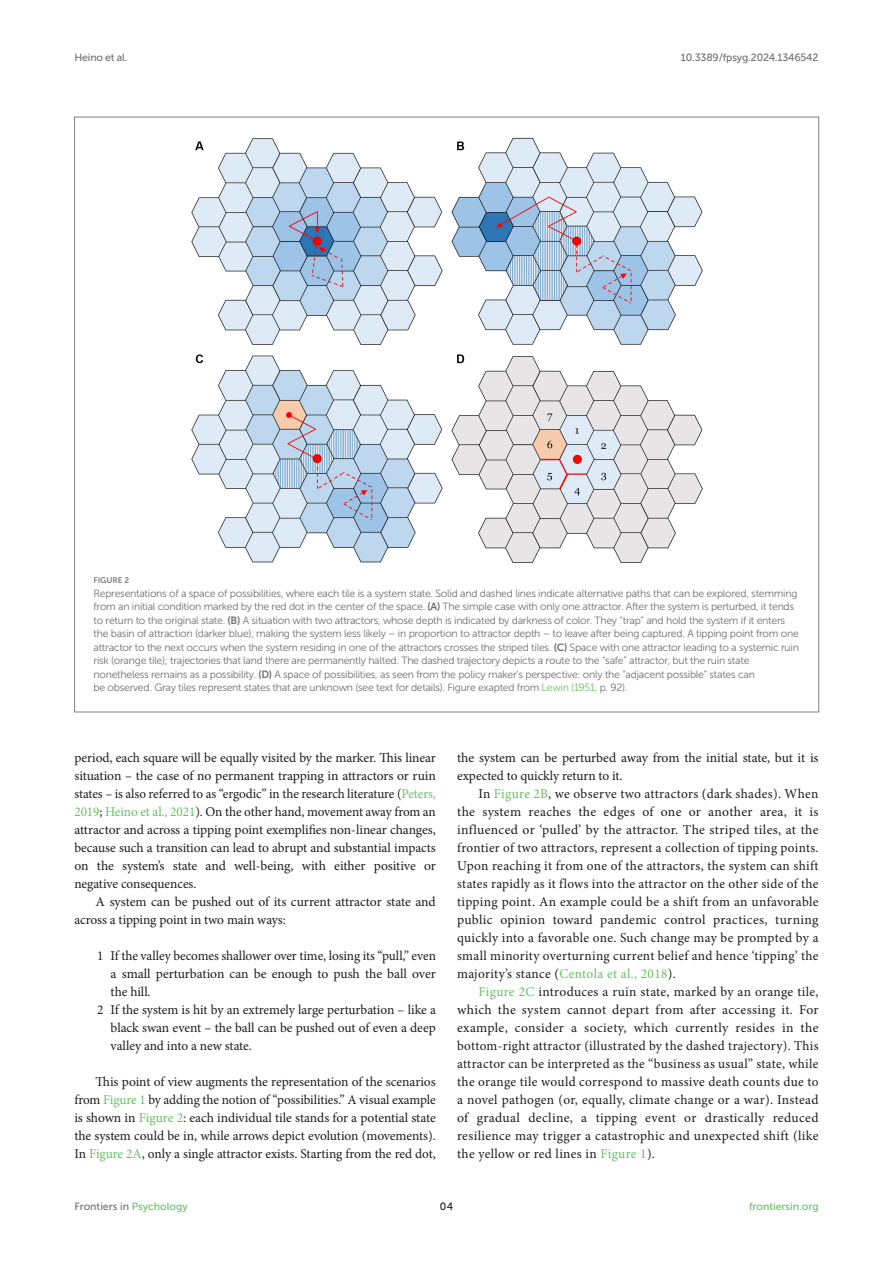
<style>
.page{position:relative;width:893px;height:1263px;background:#fff}
.page>*{position:absolute;margin:0;border:0;box-sizing:border-box;transform-origin:0 0}
.TEXT{font:13.5px/18px "Minion Pro";letter-spacing:-.005em;color:#1b1c1b;text-align:justify}
.NL_BLW{font:13.5px/18px "Minion Pro";letter-spacing:-.005em;color:#1b1c1b;text-align:justify}
.NL_ABV{font:13.5px/18px "Minion Pro";letter-spacing:-.005em;color:#1b1c1b;text-align:justify}
.FIG_LEG{font:10.5px/13.5px "Museo Sans 300";letter-spacing:-.025em;color:#706f70}
.t1{font:10.5px "Museo Sans 500";letter-spacing:-.015em;color:#706f70}
.t2{font:10.5px "Museo Sans 500";color:#65c161}
.t3{font:10.5px "Museo Sans 500";color:#1b1c1b}
.FIG_HD{font:8.25px "Museo Sans 700";letter-spacing:-.01em;color:#7e7f7f}
.s1{font-family:"Museo Sans 700"}
.s2{color:#65c161}
</style>
<div class="page">
<img style="left:191px;top:137px;width:512px;height:426px">
<p class="t1" style="left:74px;top:51px;width:55px">Heino et al.</p>
<p class="t1" style="left:681px;top:51px;width:139px">10.3389/fpsyg.2024.1346542</p>
<p class="FIG_HD" style="left:94px;top:576px;width:37px">FIGURE 2</p>
<p class="FIG_LEG" style="left:94px;top:586px;width:707px">Representations of a space of possibilities, where each tile is a system state. Solid and dashed lines indicate alternative paths that can be explored, stemming from an initial condition marked by the red dot in the center of the space. <span class="s1">(A)</span> The simple case with only one attractor. After the system is perturbed, it tends to return to the original state. <span class="s1">(B)</span> A situation with two attractors, whose depth is indicated by darkness of color. They “trap” and hold the system if it enters the basin of attraction (darker blue), making the system less likely – in proportion to attractor depth – to leave after being captured. A tipping point from one attractor to the next occurs when the system residing in one of the attractors crosses the striped tiles. <span class="s1">(C)</span> Space with one attractor leading to a systemic ruin risk (orange tile); trajectories that land there are permanently halted. The dashed trajectory depicts a route to the “safe” attractor, but the ruin state nonetheless remains as a possibility. <span class="s1">(D)</span> A space of possibilities, as seen from the policy maker’s perspective: only the “adjacent possible” states can<br>be observed. Gray tiles represent states that are unknown (see text for details). Figure exapted from <span class="s2">Lewin (1951,</span> p. 92).</p>
<p class="TEXT" style="left:74px;top:749px;width:363px">period, each square will be equally visited by the marker. This linear situation – the case of no permanent trapping in attractors or ruin states – is also referred to as “ergodic” in the research literature (<span class="s2">Peters, 2019</span>; <span class="s2">Heino et al., 2021</span>). On the other hand, movement away from an attractor and across a tipping point exemplifies non-linear changes, because such a transition can lead to abrupt and substantial impacts on the system’s state and well-being, with either positive or negative consequences.</p>
<p class="TEXT" style="left:74px;top:893px;width:363px;text-indent:21px">A system can be pushed out of its current attractor state and across a tipping point in two main ways:</p>
<p class="NL_ABV" style="left:111px;top:947px;width:327px;text-indent:-14px">1 If the valley becomes shallower over time, losing its “pull,” even a small perturbation can be enough to push the ball over the hill.</p>
<p class="NL_BLW" style="left:111px;top:1001px;width:327px;text-indent:-13px">2 If the system is hit by an extremely large perturbation – like a black swan event – the ball can be pushed out of even a deep valley and into a new state.</p>
<p class="TEXT" style="left:74px;top:1073px;width:363px;text-indent:21px">This point of view augments the representation of the scenarios from <span class="s2">Figure 1</span> by adding the notion of “possibilities.” A visual example is shown in <span class="s2">Figure 2</span>: each individual tile stands for a potential state the system could be in, while arrows depict evolution (movements).<br>In <span class="s2">Figure 2A</span>, only a single attractor exists. Starting from the red dot,</p>
<p class="TEXT" style="left:457px;top:749px;width:363px">the system can be perturbed away from the initial state, but it is expected to quickly return to it.</p>
<p class="TEXT" style="left:457px;top:785px;width:363px;text-indent:21px">In <span class="s2">Figure 2B</span>, we observe two attractors (dark shades). When the system reaches the edges of one or another area, it is influenced or ‘pulled’ by the attractor. The striped tiles, at the frontier of two attractors, represent a collection of tipping points.<br>Upon reaching it from one of the attractors, the system can shift states rapidly as it flows into the attractor on the other side of the tipping point. An example could be a shift from an unfavorable public opinion toward pandemic control practices, turning quickly into a favorable one. Such change may be prompted by a small minority overturning current belief and hence ‘tipping’ the majority’s stance (<span class="s2">Centola et al., 2018</span>).</p>
<p class="TEXT" style="left:457px;top:983px;width:363px;text-indent:21px"><span class="s2">Figure 2C</span> introduces a ruin state, marked by an orange tile, which the system cannot depart from after accessing it. For example, consider a society, which currently resides in the bottom-right attractor (illustrated by the dashed trajectory). This attractor can be interpreted as the “business as usual” state, while the orange tile would correspond to massive death counts due to a novel pathogen (or, equally, climate change or a war). Instead of gradual decline, a tipping event or drastically reduced resilience may trigger a catastrophic and unexpected shift (like the yellow or red lines in <span class="s2">Figure 1</span>).</p>
<p class="t1" style="left:74px;top:1200px;width:115px">Frontiers in <span class="s2">Psychology</span></p>
<p class="t3" style="left:440px;top:1200px;width:15px">04</p>
<p class="t2" style="left:749px;top:1200px;width:71px">frontiersin.org</p>
</div>
